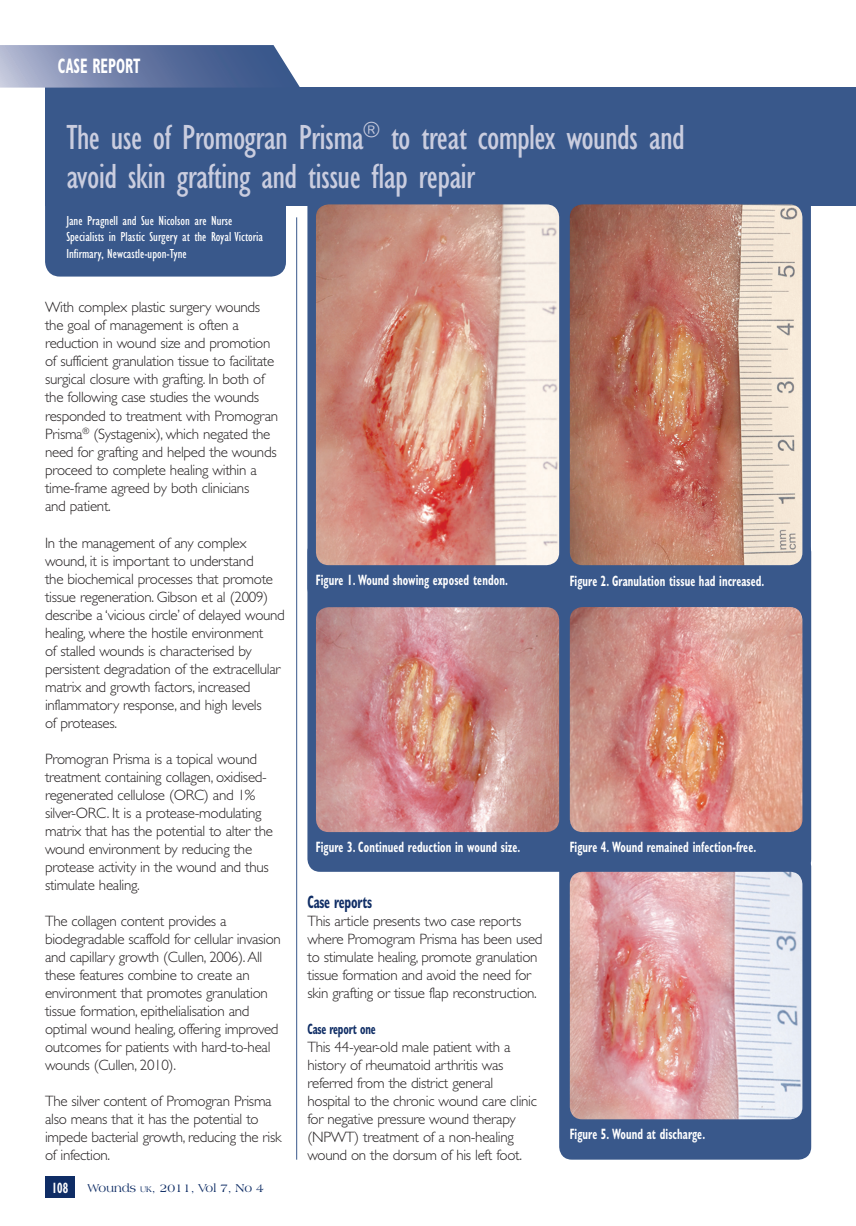
<style>
.page{position:relative;width:856px;height:1226px;background:#fff}
.page>*{position:absolute;margin:0;border:0;box-sizing:border-box;transform-origin:0 0}
.case_report_header{font:condensed 36px/39px "Gill Sans";letter-spacing:-.02em;color:#cacddf}
.t1{font:700 condensed 21px "Gill Sans";color:#fff;scale:.7 1}
.A_Header{font:700 condensed 18px "Gill Sans";letter-spacing:-.02em;color:#0f2d65;scale:.7 1}
.First_para{font:300 15px/18px "Gill Sans";letter-spacing:-.02em;color:#231f20}
.t2{font:700 condensed 15px "Gill Sans";letter-spacing:.01em;color:#fff;scale:.7 1}
.B_Header{font:700 condensed 15px "Gill Sans";letter-spacing:-.02em;color:#0f2d65;scale:.7 1}
.Author_details{font:condensed 13.5px/16.5px "Gill Sans";color:#fff}
.t3{font:12px "Americana BT";color:#0f2d65}
.s1{font-size:8.4px}
</style>
<div class="page">
<div style="left:307px;top:539px;width:504px;height:332px;background:#39588b;border-radius:13px"></div>
<div style="left:559px;top:853px;width:252px;height:306px;background:#39588b;border-radius:13px"></div>
<div style="left:307px;top:186px;width:503px;height:415px;background:#39588b;border-radius:13px"></div>
<div style="left:45px;top:188px;width:241px;height:88px;background:#39588b;border-radius:15px"></div>
<div style="left:45px;top:1176px;width:30px;height:21px;background:#0f2d65"></div>
<div style="left:45px;top:88px;width:810px;height:118px;background:#39588b"></div>
<svg style="left:0;top:45px;width:300px;height:43px;background:#7182aa"></svg>
<hr style="left:296px;top:217px;width:1px;height:942px;background:#39588b">
<img style="left:316px;top:204px;width:243px;height:361px">
<img style="left:569px;top:204px;width:233px;height:361px">
<img style="left:569px;top:607px;width:233px;height:225px">
<img style="left:316px;top:607px;width:243px;height:225px">
<img style="left:569px;top:871px;width:233px;height:248px">
<p class="t1" style="left:58px;top:54px;width:119px">CASE REPORT</p>
<p class="case_report_header" style="left:66px;top:118px;width:620px">The use of Promogran Prisma<sup>®</sup> to treat complex wounds and avoid skin grafting and tissue flap repair</p>
<p class="Author_details" style="left:66px;top:212px;width:198px">Jane Pragnell and Sue Nicolson are Nurse<br>Specialists in Plastic Surgery at the Royal Victoria<br>Infirmary, Newcastle-upon-Tyne</p>
<p class="First_para" style="left:45px;top:298px;width:234px">With complex plastic surgery wounds the goal of management is often a reduction in wound size and promotion of sufficient granulation tissue to facilitate surgical closure with grafting. In both of the following case studies the wounds responded to treatment with Promogran Prisma<sup>®</sup> (Systagenix), which negated the need for grafting and helped the wounds proceed to complete healing within a time-frame agreed by both clinicians<br>and patient.</p>
<p class="First_para" style="left:45px;top:534px;width:241px">In the management of any complex wound, it is important to understand<br>the biochemical processes that promote tissue regeneration. Gibson et al (2009) describe a ‘vicious circle’ of delayed wound healing, where the hostile environment<br>of stalled wounds is characterised by persistent degradation of the extracellular matrix and growth factors, increased inflammatory response, and high levels<br>of proteases.</p>
<p class="First_para" style="left:45px;top:750px;width:229px">Promogran Prisma is a topical wound treatment containing collagen, oxidised&shy;regenerated cellulose (ORC) and 1% silver-ORC. It is a protease-modulating matrix that has the potential to alter the wound environment by reducing the protease activity in the wound and thus stimulate healing.</p>
<p class="First_para" style="left:45px;top:912px;width:237px">The collagen content provides a biodegradable scaffold for cellular invasion and capillary growth (Cullen, 2006). All these features combine to create an environment that promotes granulation tissue formation, epithelialisation and optimal wound healing, offering improved outcomes for patients with hard-to-heal wounds (Cullen, 2010).</p>
<p class="First_para" style="left:45px;top:1092px;width:238px">The silver content of Promogran Prisma also means that it has the potential to impede bacterial growth, reducing the risk of infection.</p>
<p class="t2" style="left:52px;top:1178px;width:25px">108</p>
<p class="t3" style="left:88px;top:1180px;width:178px">Wounds <span class="s1">uk</span>, 2011, Vol 7, No 4</p>
<p class="t2" style="left:316px;top:571px;width:276px">Figure 1. Wound showing exposed tendon.</p>
<p class="t2" style="left:569px;top:571px;width:279px">Figure 2. Granulation tissue had increased.</p>
<p class="t2" style="left:316px;top:837px;width:293px">Figure 3. Continued reduction in wound size.</p>
<p class="t2" style="left:569px;top:837px;width:268px">Figure 4. Wound remained infection-free.</p>
<p class="A_Header" style="left:307px;top:891px;width:94px">Case reports</p>
<p class="First_para" style="left:307px;top:912px;width:237px">This article presents two case reports where Promogram Prisma has been used to stimulate healing, promote granulation tissue formation and avoid the need for skin grafting or tissue flap reconstruction.</p>
<p class="B_Header" style="left:307px;top:1020px;width:99px">Case report one</p>
<p class="First_para" style="left:307px;top:1038px;width:231px">This 44-year-old male patient with a history of rheumatoid arthritis was referred from the district general hospital to the chronic wound care clinic for negative pressure wound therapy (NPWT) treatment of a non-healing wound on the dorsum of his left foot.</p>
<p class="t2" style="left:569px;top:1125px;width:195px">Figure 5. Wound at discharge.</p>
</div>
